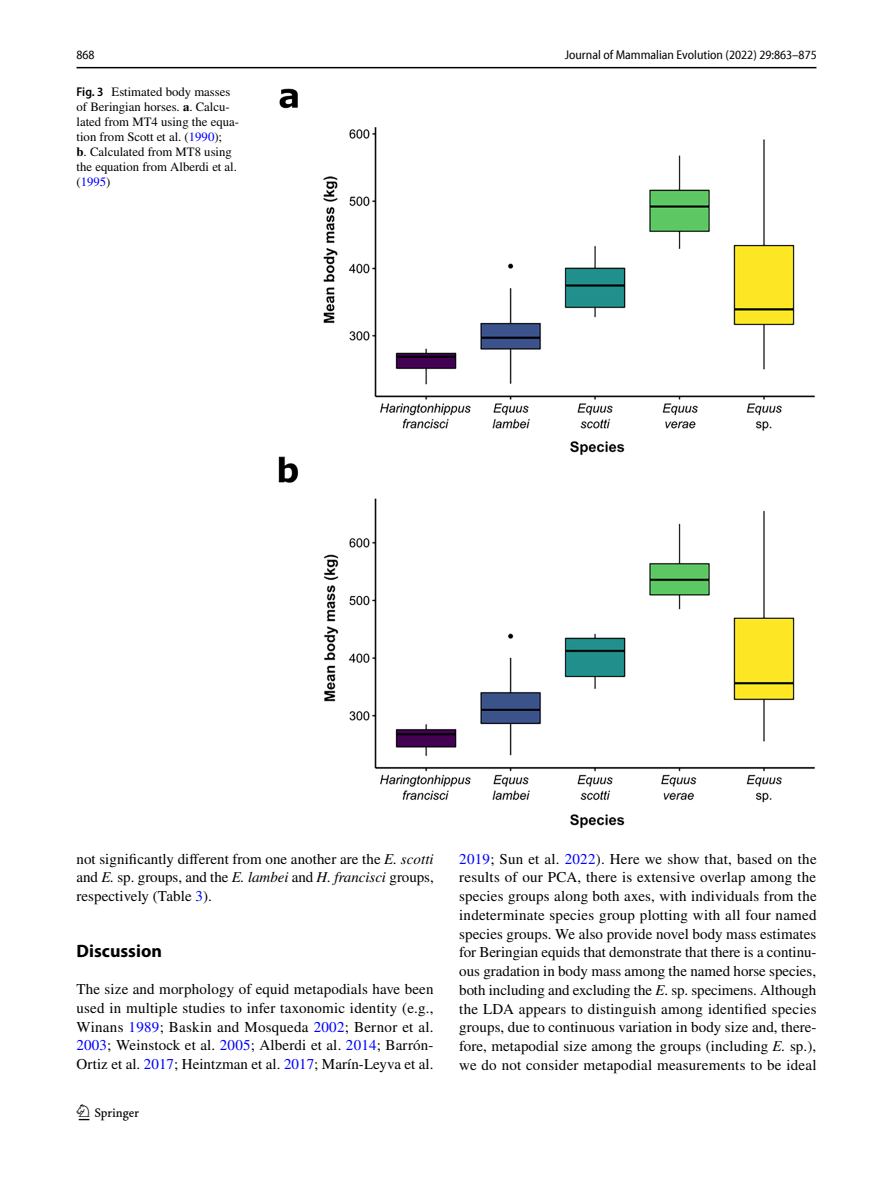
<style>
.page{position:relative;width:893px;height:1187px;background:#fff}
.page>*{position:absolute;margin:0;border:0;box-sizing:border-box;transform-origin:0 0}
.t1{font:22.5px "Springnew Regular 2";color:#000}
.t2{font:700 18px "Myriad Pro";color:#000}
.t3{font:15px/18.8px "STIX";letter-spacing:.005em;color:#000;text-align:justify}
.t4{font:12.75px/15px "STIX";color:#000}
.t5{font:semi-condensed 12.75px "Myriad Pro Unic";color:#000}
.s1{font-family:"Myriad Pro";font-weight:600;font-stretch:semi-condensed}
.s2{font-weight:700}
.s3{color:#00f}
.s4{font-style:italic}
</style>
<div class="page">
<hr style="left:77px;top:67px;width:739px;height:1px;background:#000">
<img style="left:278px;top:88px;width:537px;height:741px">
<p class="t5" style="left:76px;top:50px;width:20px">868</p>
<p class="t5" style="left:565px;top:50px;width:253px">Journal of Mammalian Evolution (2022) 29:863–875</p>
<p class="t4" style="left:77px;top:85px;width:164px"><span class="s1">Fig. 3</span> Estimated body masses of Beringian horses. <span class="s2">a</span>. Calcu&shy;lated from MT4 using the equa&shy;tion from Scott et al. (<span class="s3">1990</span>);<br><span class="s2">b</span>. Calculated from MT8 using the equation from Alberdi et al. (<span class="s3">1995</span>)</p>
<p class="t3" style="left:77px;top:850px;width:359px">not significantly different from one another are the <span class="s4">E. scotti </span>and <span class="s4">E.</span> sp. groups, and the <span class="s4">E. lambei</span> and <span class="s4">H. francisci</span> groups, respectively (Table <span class="s3">3</span>).</p>
<p class="t2" style="left:77px;top:938px;width:87px">Discussion</p>
<p class="t3" style="left:77px;top:980px;width:359px">The size and morphology of equid metapodials have been used in multiple studies to infer taxonomic identity (e.g., Winans <span class="s3">1989</span>; Baskin and Mosqueda <span class="s3">2002</span>; Bernor et al.<br><span class="s3">2003</span>; Weinstock et al. <span class="s3">2005</span>; Alberdi et al. <span class="s3">2014</span>; Barrón-Ortiz et al. <span class="s3">2017</span>; Heintzman et al. <span class="s3">2017</span>; Marín-Leyva et al.</p>
<h1 class="t1" style="left:79px;top:1104px;width:62px">1 3</h1>
<p class="t3" style="left:459px;top:850px;width:359px"><span class="s3">2019</span>; Sun et al. <span class="s3">2022</span>). Here we show that, based on the results of our PCA, there is extensive overlap among the species groups along both axes, with individuals from the indeterminate species group plotting with all four named species groups. We also provide novel body mass estimates for Beringian equids that demonstrate that there is a continu&shy;ous gradation in body mass among the named horse species, both including and excluding the <span class="s4">E</span>. sp. specimens. Although the LDA appears to distinguish among identified species groups, due to continuous variation in body size and, there&shy;fore, metapodial size among the groups (including <span class="s4">E.</span> sp.), we do not consider metapodial measurements to be ideal</p>
</div>
